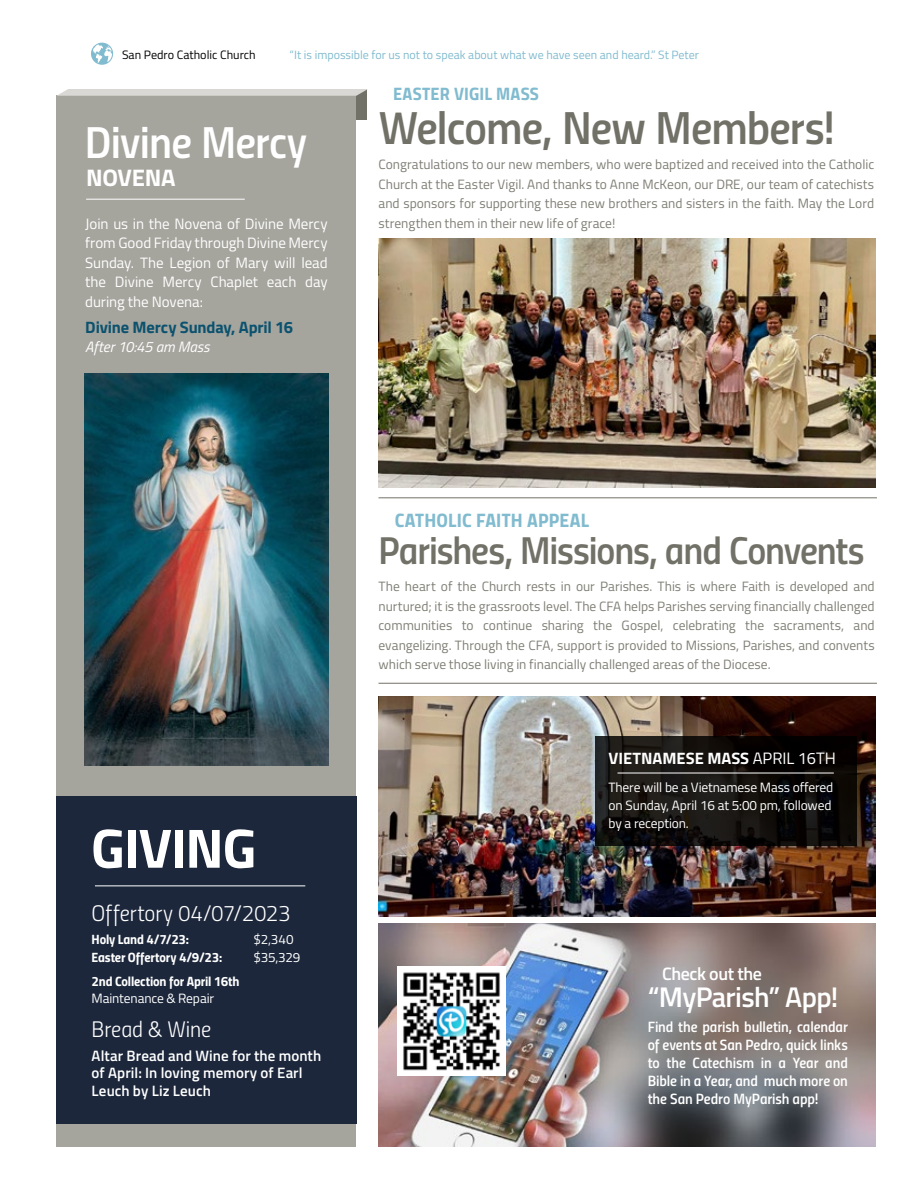
<style>
.page{position:relative;width:918px;height:1188px;background:#fff}
.page>*{position:absolute;margin:0;border:0;box-sizing:border-box;transform-origin:0 0}
.t1{font:700 55.5px "Titillium";letter-spacing:-.02em;color:#fff}
.t2{font:46.5px "Titillium Semibold Upright";letter-spacing:-.02em;color:#727168}
.t3{font:45px "Titillium Semibold Upright";letter-spacing:-.015em;color:#fff}
.t4{font:39px "Titillium Semibold Upright";letter-spacing:-.03em;color:#727168}
.t5{font:600 28.5px "Titillium";letter-spacing:-.025em;color:#fff}
.t6{font:700 24px "Titillium";letter-spacing:-.015em;color:#fff}
.t7{font:22.5px "Titillium Light Upright";letter-spacing:-.005em;color:#fff}
.t8{font:19.5px "Titillium Bold Upright";letter-spacing:.01em;color:#81bbcf}
.t9{font:18px "Titillium Bold Upright";letter-spacing:.01em;color:#81bbcf}
.t10{font:600 18px "Titillium";letter-spacing:-.025em;color:#fff}
.t11{font:700 16.5px "Titillium";letter-spacing:-.01em;color:#0b526f}
.t12{font:700 16.5px "Titillium";color:#fff}
.t13{font:15px/19.5px "Titillium";letter-spacing:-.005em;color:#fff;text-align:justify}
.t14{font:15px/18px "Titillium Semibold Upright";letter-spacing:-.005em;color:#fff;text-align:justify}
.t15{font:600 15px/17.2px "Titillium";letter-spacing:.005em;color:#fff}
.t16{font:italic 15px "Titillium";letter-spacing:-.01em;color:#fff}
.t17{font:13.5px/19.5px "Titillium";color:#7f7e75;text-align:justify}
.t18{font:13.5px/18px "Titillium";letter-spacing:-.01em;color:#fff}
.t19{font:13.5px "Titillium Bold Upright";letter-spacing:-.01em;color:#fff}
.t20{font:12.15px "Titillium";color:#000}
.t21{font:12px "Titillium";color:#81bbcf}
.s1{font-weight:400}
</style>
<div class="page">
<div style="left:69px;top:89px;width:298px;height:31px;background:#727168"></div>
<svg style="left:91px;top:43px;width:22px;height:22px"></svg>
<div style="left:57px;top:96px;width:299px;height:1051px;background:#a5a49d"></div>
<hr style="left:86px;top:199px;width:159px;height:1px;background:#fff">
<hr style="left:379px;top:498px;width:498px;height:1px;background:#727168">
<hr style="left:379px;top:683px;width:498px;height:1px;background:#727168">
<svg style="left:57px;top:89px;width:311px;height:7px;background:#d5d5d0"></svg>
<div style="left:57px;top:797px;width:299px;height:327px;background:#1c273b"></div>
<hr style="left:95px;top:886px;width:210px;height:1px;background:#fff">
<img style="left:379px;top:923px;width:497px;height:224px">
<img style="left:379px;top:239px;width:497px;height:248px">
<img style="left:379px;top:697px;width:497px;height:220px">
<img style="left:398px;top:967px;width:108px;height:108px">
<img style="left:85px;top:374px;width:243px;height:392px">
<svg style="left:595px;top:736px;width:261px;height:109px;background:#13100e"></svg>
<hr style="left:618px;top:773px;width:216px;height:1px;background:#fff">
<p class="t20" style="left:122px;top:46px;width:135px">San Pedro Catholic Church</p>
<p class="t21" style="left:290px;top:46px;width:411px">“It is impossible for us not to speak about what we have seen and heard.” St Peter</p>
<h3 class="t3" style="left:85px;top:107px;width:224px">Divine Mercy</h3>
<h3 class="t6" style="left:86px;top:159px;width:91px">NOVENA</h3>
<p class="t13" style="left:85px;top:213px;width:244px">Join us in the Novena of Divine Mercy from Good Friday through Divine Mercy Sunday. The Legion of Mary will lead the Divine Mercy Chaplet each day during the Novena:</p>
<p class="t11" style="left:85px;top:315px;width:209px">Divine Mercy Sunday, April 16</p>
<p class="t16" style="left:85px;top:336px;width:126px">After 10:45 am Mass</p>
<h3 class="t9" style="left:393px;top:80px;width:147px">EASTER VIGIL MASS</h3>
<h2 class="t2" style="left:379px;top:93px;width:458px">Welcome, New Members!</h2>
<p class="t17" style="left:379px;top:154px;width:497px">Congratulations to our new members, who were baptized and received into the Catholic Church at the Easter Vigil. And thanks to Anne McKeon, our DRE, our team of catechists and sponsors for supporting these new brothers and sisters in the faith. May the Lord strengthen them in their new life of grace!</p>
<h1 class="t1" style="left:91px;top:806px;width:167px">GIVING</h1>
<h3 class="t7" style="left:92px;top:896px;width:201px">Offertory 04/07/2023</h3>
<p class="t19" style="left:92px;top:929px;width:99px">Holy Land 4/7/23:</p>
<p class="t18" style="left:254px;top:930px;width:42px">$2,340</p>
<p class="t19" style="left:92px;top:946px;width:132px">Easter Offertory 4/9/23:</p>
<p class="t18" style="left:254px;top:947px;width:48px">$35,329</p>
<p class="t19" style="left:92px;top:970px;width:149px">2nd Collection for April 16th</p>
<p class="t18" style="left:92px;top:988px;width:124px">Maintenance &amp; Repair</p>
<h3 class="t7" style="left:92px;top:1013px;width:121px">Bread &amp; Wine</h3>
<p class="t15" style="left:92px;top:1046px;width:231px">Altar Bread and Wine for the month of April: In loving memory of Earl<br>Leuch by Liz Leuch</p>
<h3 class="t8" style="left:395px;top:505px;width:196px">CATHOLIC FAITH APPEAL</h3>
<h3 class="t4" style="left:379px;top:521px;width:488px">Parishes, Missions, and Convents</h3>
<p class="t17" style="left:379px;top:576px;width:498px">The heart of the Church rests in our Parishes. This is where Faith is developed and nurtured; it is the grassroots level. The CFA helps Parishes serving financially challenged communities to continue sharing the Gospel, celebrating the sacraments, and evangelizing. Through the CFA, support is provided to Missions, Parishes, and convents which serve those living in financially challenged areas of the Diocese.</p>
<p class="t12" style="left:609px;top:746px;width:229px">VIETNAMESE MASS <span class="s1">APRIL 16TH</span></p>
<p class="t18" style="left:609px;top:778px;width:226px">There will be a Vietnamese Mass offered on Sunday, April 16 at 5:00 pm, followed by a reception.</p>
<h3 class="t10" style="left:662px;top:960px;width:101px">Check out the</h3>
<h3 class="t5" style="left:648px;top:976px;width:192px">“MyParish” App!</h3>
<p class="t14" style="left:648px;top:1017px;width:202px">Find the parish bulletin, calendar of events at San Pedro, quick links to the Catechism in a Year and Bible in a Year, and much more on the San Pedro MyParish app!</p>
</div>
